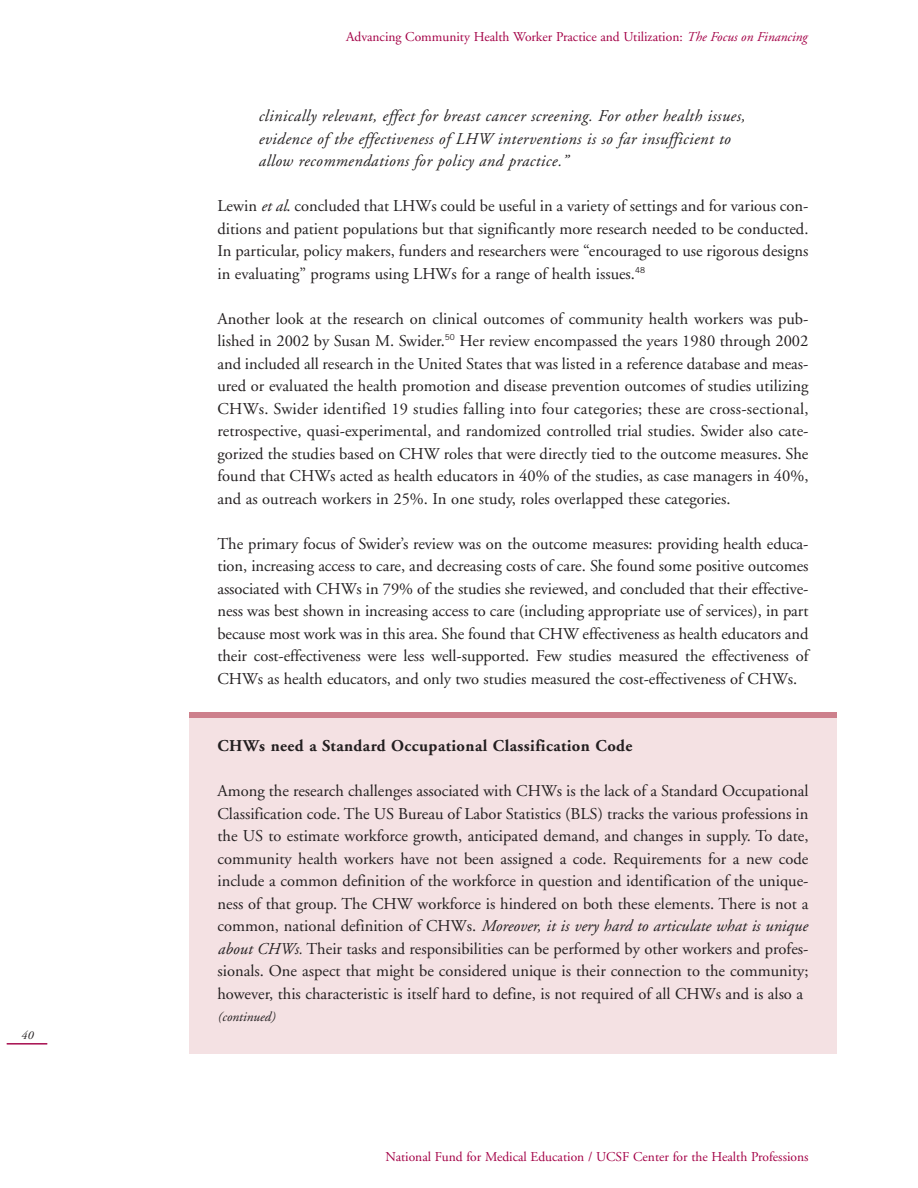
<style>
.page{position:relative;width:918px;height:1188px;background:#fff}
.page>*{position:absolute;margin:0;border:0;box-sizing:border-box;transform-origin:0 0}
.t1{font:16.5px/22.5px "Adobe Garamond";color:#231f20;text-align:justify}
.t2{font:italic 16.5px/22.5px "Adobe Garamond";letter-spacing:.025em;color:#231f20}
.t3{font:700 16.5px "Adobe Garamond";letter-spacing:.025em;color:#231f20}
.t4{font:13.5px "Adobe Garamond";color:#a30146}
.t5{font:italic 13.5px "Adobe Garamond";color:#231f20}
.t6{font:italic 12px "Adobe Garamond";color:#231f20}
.s1{font-style:italic}
</style>
<div class="page">
<div style="left:189px;top:712px;width:648px;height:342px;background:#f4e1e3"></div>
<div style="left:189px;top:712px;width:648px;height:6px;background:#cd808c"></div>
<hr style="left:7px;top:1043px;width:40px;height:1px;background:#a30146">
<p class="t6" style="left:21px;top:1030px;width:14px">40</p>
<p class="t4" style="left:346px;top:32px;width:462px">Advancing Community Health Worker Practice and Utilization: <span class="s1">The Focus on Financing</span></p>
<p class="t2" style="left:258px;top:106px;width:488px">clinically relevant, effect for breast cancer screening. For other health issues, evidence of the effectiveness of LHW interventions is so far insufficient to allow recommendations for policy and practice.”</p>
<p class="t1" style="left:217px;top:196px;width:593px">Lewin <span class="s1">et al</span>. concluded that LHWs could be useful in a variety of settings and for various con&shy;ditions and patient populations but that significantly more research needed to be conducted.<br>In particular, policy makers, funders and researchers were “encouraged to use rigorous designs in evaluating” programs using LHWs for a range of health issues.<sup>48</sup></p>
<p class="t1" style="left:218px;top:309px;width:593px">Another look at the research on clinical outcomes of community health workers was pub&shy;lished in 2002 by Susan M. Swider.<sup>50</sup> Her review encompassed the years 1980 through 2002 and included all research in the United States that was listed in a reference database and meas&shy;ured or evaluated the health promotion and disease prevention outcomes of studies utilizing CHWs. Swider identified 19 studies falling into four categories; these are cross-sectional, retrospective, quasi-experimental, and randomized controlled trial studies. Swider also cate&shy;gorized the studies based on CHW roles that were directly tied to the outcome measures. She found that CHWs acted as health educators in 40% of the studies, as case managers in 40%, and as outreach workers in 25%. In one study, roles overlapped these categories.</p>
<p class="t1" style="left:217px;top:534px;width:593px">The primary focus of Swider’s review was on the outcome measures: providing health educa&shy;tion, increasing access to care, and decreasing costs of care. She found some positive outcomes associated with CHWs in 79% of the studies she reviewed, and concluded that their effective&shy;ness was best shown in increasing access to care (including appropriate use of services), in part because most work was in this area. She found that CHW effectiveness as health educators and their cost-effectiveness were less well-supported. Few studies measured the effectiveness of CHWs as health educators, and only two studies measured the cost-effectiveness of CHWs.</p>
<p class="t3" style="left:218px;top:740px;width:417px">CHWs need a Standard Occupational Classification Code</p>
<p class="t1" style="left:218px;top:781px;width:593px">Among the research challenges associated with CHWs is the lack of a Standard Occupational Classification code. The US Bureau of Labor Statistics (BLS) tracks the various professions in the US to estimate workforce growth, anticipated demand, and changes in supply. To date, community health workers have not been assigned a code. Requirements for a new code include a common definition of the workforce in question and identification of the unique&shy;ness of that group. The CHW workforce is hindered on both these elements. There is not a common, national definition of CHWs. <span class="s1">Moreover, it is very hard to articulate what is unique about CHWs.</span> Their tasks and responsibilities can be performed by other workers and profes&shy;sionals. One aspect that might be considered unique is their connection to the community; however, this characteristic is itself hard to define, is not required of all CHWs and is also a</p>
<p class="t5" style="left:218px;top:1012px;width:59px">(continued)</p>
<p class="t4" style="left:386px;top:1151px;width:424px">National Fund for Medical Education / UCSF Center for the Health Professions</p>
</div>
